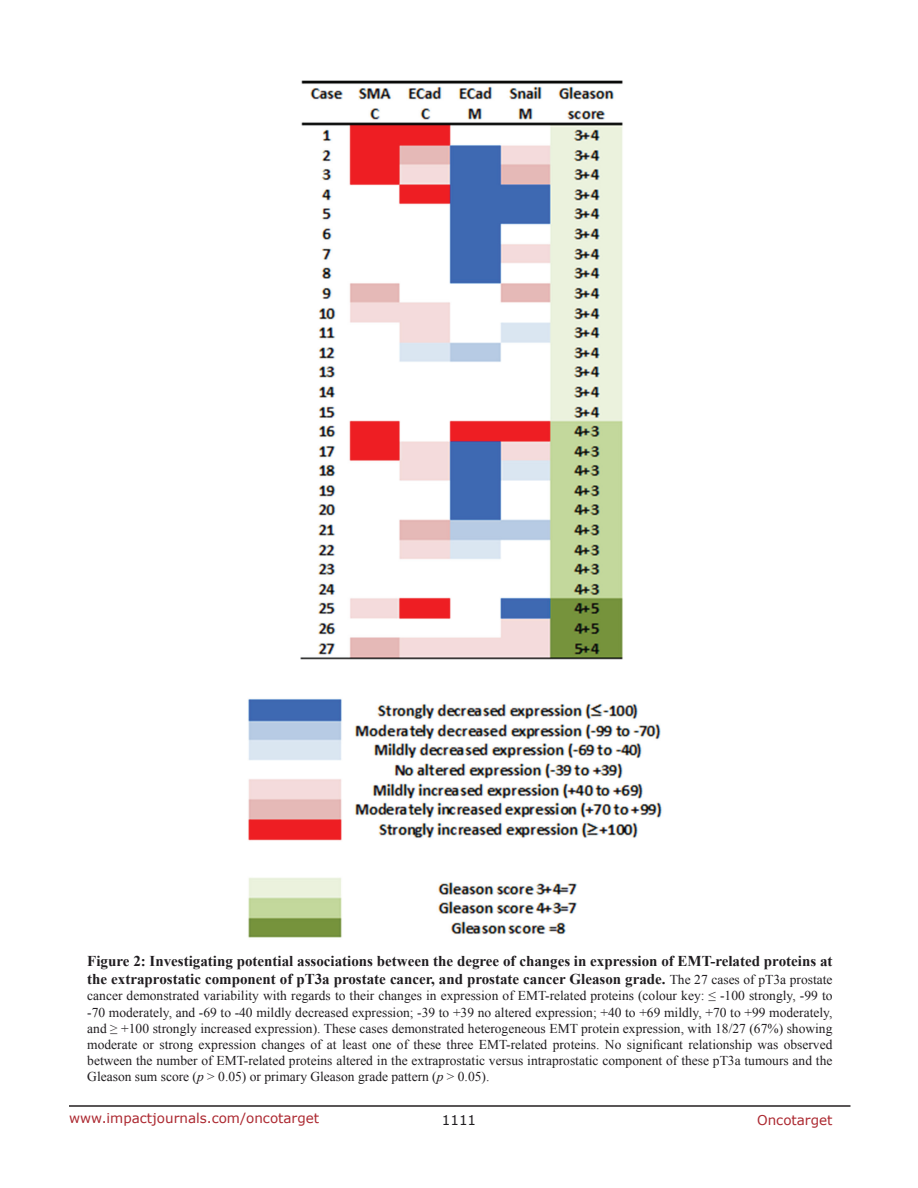
<style>
.page{position:relative;width:918px;height:1188px;background:#fff}
.page>*{position:absolute;margin:0;border:0;box-sizing:border-box;transform-origin:0 0}
.t1{font:700 15px/18px "Times New Roman";color:#201d20}
.t2{font:13.5px/16.2px "Times New Roman";color:#201d20;text-align:justify}
.t3{font:13.5px "Verdana";color:#ac2830}
.t4{font:13.5px "Verdana";color:#201d20}
.s1{font-weight:400;font-size:13.5px}
.s2{font-style:italic}
</style>
<div class="page">
<hr style="left:69px;top:1105px;width:781px;height:2px;background:#231f20">
<img style="left:248px;top:80px;width:414px;height:858px">
<p class="t1" style="left:87px;top:952px;width:747px">Figure 2: Investigating potential associations between the degree of changes in expression of EMT-related proteins at the extraprostatic component of pT3a prostate cancer, and prostate cancer Gleason grade. <span class="s1">The 27 cases of pT3a prostate</span></p>
<p class="t2" style="left:87px;top:988px;width:747px">cancer demonstrated variability with regards to their changes in expression of EMT-related proteins (colour key: ≤ -100 strongly, -99 to -70 moderately, and -69 to -40 mildly decreased expression; -39 to +39 no altered expression; +40 to +69 mildly, +70 to +99 moderately, and ≥ +100 strongly increased expression). These cases demonstrated heterogeneous EMT protein expression, with 18/27 (67%) showing moderate or strong expression changes of at least one of these three EMT-related proteins. No significant relationship was observed between the number of EMT-related proteins altered in the extraprostatic versus intraprostatic component of these pT3a tumours and the Gleason sum score (<span class="s2">p</span> &gt; 0.05) or primary Gleason grade pattern (<span class="s2">p</span> &gt; 0.05).</p>
<p class="t3" style="left:69px;top:1109px;width:252px">www.impactjournals.com/oncotarget</p>
<p class="t4" style="left:442px;top:1111px;width:36px">1111</p>
<p class="t3" style="left:757px;top:1111px;width:77px">Oncotarget</p>
</div>
